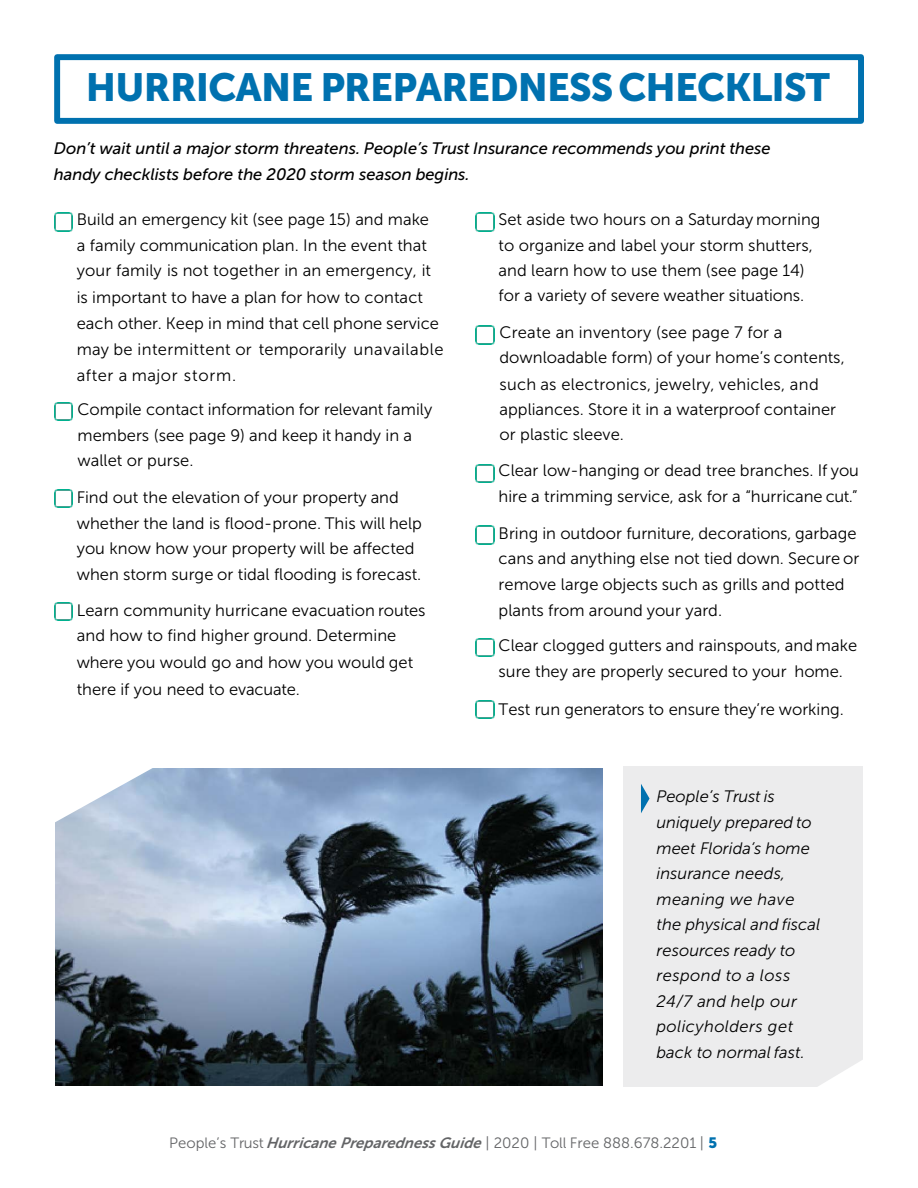
<style>
.page{position:relative;width:918px;height:1188px;background:#fff}
.page>*{position:absolute;margin:0;border:0;box-sizing:border-box;transform-origin:0 0}
.t1{font:39px "Museo Sans 900";letter-spacing:-.02em;color:#0071af}
.t2{font:16.5px/25.5px "Museo Sans 300";color:#000}
.t3{font:italic 16.5px/25.5px "Museo Sans 300";letter-spacing:.005em;color:#000}
.t4{font:italic 16.5px/25.5px "Museo Sans 500";color:#000}
.t5{font:15px "Museo Sans 300";color:#636466}
.s1{font-family:"Museo Sans 700";font-style:italic}
.s2{font-family:"Museo Sans 900";color:#0071af}
</style>
<div class="page">
<img style="left:54px;top:213px;width:18px;height:18px">
<img style="left:54px;top:402px;width:18px;height:19px">
<img style="left:54px;top:490px;width:18px;height:18px">
<img style="left:54px;top:602px;width:18px;height:19px">
<img style="left:476px;top:213px;width:18px;height:18px">
<img style="left:476px;top:326px;width:18px;height:18px">
<img style="left:476px;top:464px;width:18px;height:18px">
<img style="left:476px;top:526px;width:18px;height:18px">
<img style="left:476px;top:639px;width:18px;height:18px">
<img style="left:476px;top:701px;width:18px;height:18px">
<div style="left:623px;top:767px;width:240px;height:320px;background:#ececed"></div>
<div style="left:54px;top:54px;width:810px;height:70px;border:6px solid #0071af"></div>
<svg style="left:818px;top:1060px;width:45px;height:27px"></svg>
<img style="left:55px;top:768px;width:548px;height:318px">
<svg style="left:55px;top:768px;width:100px;height:55px"></svg>
<svg style="left:641px;top:784px;width:9px;height:29px"></svg>
<h1 class="t1" style="left:86px;top:65px;width:746px">HURRICANE PREPAREDNESSCHECKLIST</h1>
<p class="t4" style="left:54px;top:136px;width:718px">Don’t wait until a major storm threatens. People’s Trust Insurance recommends you print these handy checklists before the 2020 storm season begins.</p>
<p class="t2" style="left:77px;top:207px;width:356px">Build an emergency kit (see page 15) and make a family communication plan. In the event that your family is not together in an emergency, it</p>
<p class="t2" style="left:77px;top:285px;width:368px;line-height:26px">is important to have a plan for how to contact each other. Keep in mind that cell phone service may be intermittent or temporarily unavailable after a major storm.</p>
<p class="t2" style="left:78px;top:397px;width:356px">Compile contact information for relevant family members (see page 9) and keep it handy in a wallet or purse.</p>
<p class="t2" style="left:77px;top:485px;width:347px">Find out the elevation of your property and whether the land is flood-prone. This will help you know how your property will be affected when storm surge or tidal flooding is forecast.</p>
<p class="t2" style="left:77px;top:597px;width:350px;line-height:26.4px">Learn community hurricane evacuation routes and how to find higher ground. Determine where you would go and how you would get there if you need to evacuate.</p>
<p class="t2" style="left:499px;top:206px;width:323px">Set aside two hours on a Saturday morning to organize and label your storm shutters, and learn how to use them (see page 14) for a variety of severe weather situations.</p>
<p class="t2" style="left:500px;top:320px;width:347px">Create an inventory (see page 7 for a downloadable form) of your home’s contents, such as electronics, jewelry, vehicles, and appliances. Store it in a waterproof container or plastic sleeve.</p>
<p class="t2" style="left:499px;top:458px;width:362px">Clear low-hanging or dead tree branches. If you hire a trimming service, ask for a “hurricane cut.”</p>
<p class="t2" style="left:499px;top:521px;width:362px">Bring in outdoor furniture, decorations, garbage cans and anything else not tied down. Secure or remove large objects such as grills and potted plants from around your yard.</p>
<p class="t2" style="left:499px;top:633px;width:360px">Clear clogged gutters and rainspouts, and make sure they are properly secured to your home.</p>
<p class="t2" style="left:499px;top:697px;width:347px">Test run generators to ensure they’re working.</p>
<p class="t3" style="left:657px;top:784px;width:157px">People’s Trust is uniquely prepared to meet Florida’s home insurance needs,</p>
<p class="t3" style="left:657px;top:886px;width:165px">meaning we have the physical and fiscal resources ready to</p>
<p class="t3" style="left:657px;top:963px;width:150px">respond to a loss<br>24/7 and help our policyholders get back to normal fast.</p>
<p class="t5" style="left:169px;top:1135px;width:549px">People’s Trust <span class="s1">HurricanePreparednessGuide</span>| 2020 | Toll Free 888.678.2201 | <span class="s2">5</span></p>
</div>
